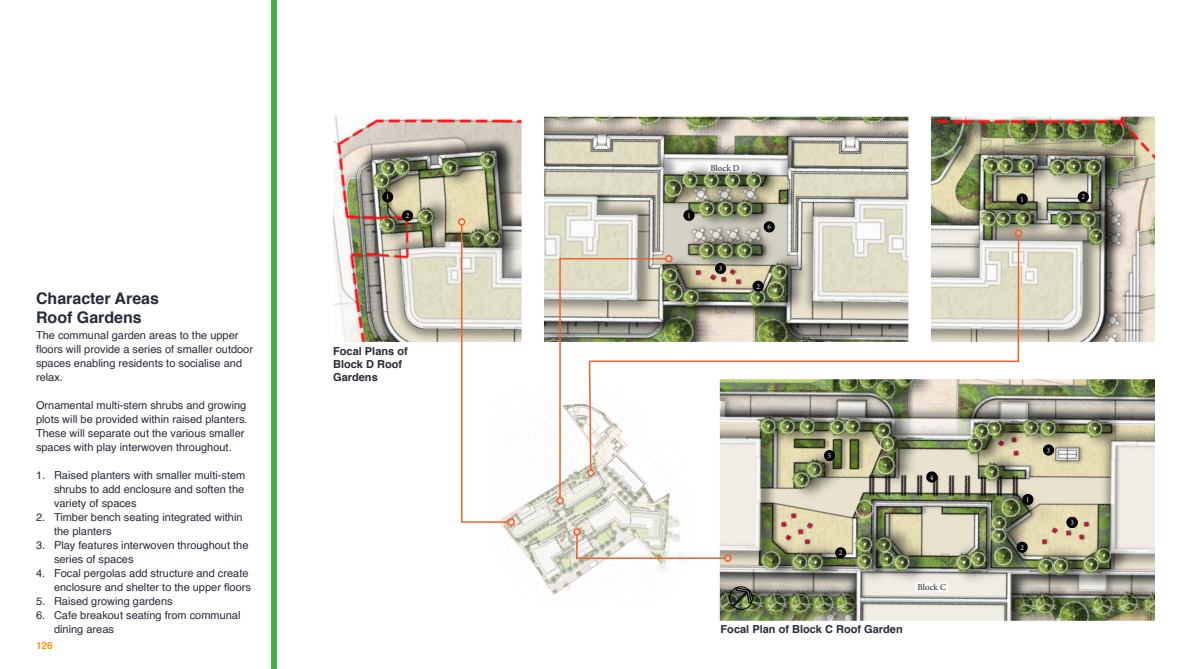
<style>
.page{position:relative;width:1191px;height:669px;background:#fff}
.page>*{position:absolute;margin:0;border:0;box-sizing:border-box;transform-origin:0 0}
.t1{font:700 16px/19.2px "Helvetica";color:#262b39}
.t2{font:11px/14px "Helvetica";color:#262b39}
.t3{font:700 11px/13.2px "Helvetica";color:#262b39}
.t4{font:700 10px "Helvetica";color:#fb9500}
.t5{font:9px "Minion Pro";letter-spacing:-.005em;color:#262b39}
.t6{font:7.5px "Minion Pro";color:#fff}
</style>
<div class="page">
<div style="left:272px;top:0;width:5px;height:669px;background:#41ad49"></div>
<img style="left:501px;top:484px;width:179px;height:111px">
<img style="left:720px;top:379px;width:435px;height:242px">
<img style="left:544px;top:117px;width:364px;height:225px">
<img style="left:333px;top:117px;width:188px;height:225px">
<img style="left:931px;top:117px;width:224px;height:225px">
<svg style="left:728px;top:585px;width:26px;height:25px"></svg>
<div style="left:382px;top:191px;width:11px;height:12px;background:#000;border-radius:50%"></div>
<div style="left:683px;top:210px;width:11px;height:11px;background:#000;border-radius:50%"></div>
<div style="left:1016px;top:193px;width:11px;height:12px;background:#000;border-radius:50%"></div>
<div style="left:1022px;top:494px;width:11px;height:11px;background:#000;border-radius:50%"></div>
<div style="left:402px;top:210px;width:11px;height:11px;background:#000;border-radius:50%"></div>
<div style="left:1077px;top:191px;width:12px;height:12px;background:#000;border-radius:50%"></div>
<div style="left:835px;top:547px;width:11px;height:11px;background:#000;border-radius:50%"></div>
<div style="left:1016px;top:542px;width:11px;height:11px;background:#000;border-radius:50%"></div>
<div style="left:1066px;top:517px;width:11px;height:11px;background:#000;border-radius:50%"></div>
<div style="left:926px;top:471px;width:11px;height:12px;background:#000;border-radius:50%"></div>
<div style="left:763px;top:221px;width:12px;height:11px;background:#000;border-radius:50%"></div>
<svg style="left:575px;top:533px;width:151px;height:27px"></svg>
<div style="left:724px;top:554px;width:7px;height:8px;border:2px solid #f1612c;border-radius:50%"></div>
<div style="left:573px;top:528px;width:8px;height:8px;border:2px solid #f1612c;border-radius:50%"></div>
<img style="left:588px;top:235px;width:432px;height:236px">
<div style="left:1014px;top:229px;width:8px;height:8px;border:2px solid #f1612c;border-radius:50%"></div>
<svg style="left:558px;top:257px;width:109px;height:242px"></svg>
<div style="left:665px;top:255px;width:7px;height:7px;border:2px solid #f1612c;border-radius:50%"></div>
<div style="left:556px;top:497px;width:8px;height:7px;border:2px solid #f1612c;border-radius:50%"></div>
<svg style="left:460px;top:223px;width:50px;height:301px"></svg>
<div style="left:458px;top:218px;width:7px;height:8px;border:2px solid #f1612c;border-radius:50%"></div>
<div style="left:507px;top:518px;width:8px;height:8px;border:2px solid #f1612c;border-radius:50%"></div>
<div style="left:709px;top:162px;width:32px;height:10px;background:#f7f7f7"></div>
<div style="left:915px;top:582px;width:33px;height:10px;background:#f8f7f4"></div>
<div style="left:1043px;top:444px;width:11px;height:12px;background:#000;border-radius:50%"></div>
<h1 class="t1" style="left:36px;top:289px;width:125px">Character Areas<br>Roof Gardens</h1>
<p class="t2" style="left:36px;top:328px;width:219px">The communal garden areas to the upper floors will provide a series of smaller outdoor spaces enabling residents to socialise and relax.</p>
<p class="t2" style="left:36px;top:398px;width:213px">Ornamental multi-stem shrubs and growing plots will be provided within raised planters.<br>These will separate out the various smaller spaces with play interwoven throughout.</p>
<p class="t2" style="left:54px;top:468px;width:193px;text-align:justify;text-indent:-18px">1. Raised planters with smaller multi-stem shrubs to add enclosure and soften the variety of spaces</p>
<p class="t2" style="left:54px;top:510px;width:190px;text-indent:-18px">2. Timber bench seating integrated within the planters</p>
<p class="t2" style="left:54px;top:538px;width:196px;text-indent:-18px">3. Play features interwoven throughout the series of spaces</p>
<p class="t2" style="left:36px;top:566px;width:216px;text-align:right">4. Focal pergolas add structure and create enclosure and shelter to the upper floors</p>
<p class="t2" style="left:36px;top:594px;width:138px">5. Raised growing gardens</p>
<p class="t2" style="left:54px;top:608px;width:188px;text-indent:-18px">6. Cafe breakout seating from communal dining areas</p>
<p class="t4" style="left:36px;top:638px;width:18px">126</p>
<p class="t6" style="left:386px;top:192px;width:4px">1</p>
<p class="t6" style="left:406px;top:211px;width:5px">2</p>
<p class="t3" style="left:333px;top:344px;width:76px">Focal Plans of<br>Block D Roof<br>Gardens</p>
<p class="t6" style="left:687px;top:210px;width:4px">1</p>
<p class="t5" style="left:710px;top:162px;width:31px">Block D</p>
<p class="t6" style="left:719px;top:264px;width:5px">3</p>
<p class="t6" style="left:767px;top:222px;width:5px">6</p>
<p class="t6" style="left:756px;top:281px;width:5px">2</p>
<p class="t6" style="left:828px;top:451px;width:5px">5</p>
<p class="t6" style="left:930px;top:472px;width:5px">4</p>
<p class="t6" style="left:839px;top:548px;width:5px">2</p>
<p class="t3" style="left:720px;top:623px;width:184px">Focal Plan of Block C Roof Garden</p>
<p class="t5" style="left:917px;top:581px;width:30px">Block C</p>
<p class="t6" style="left:1021px;top:194px;width:4px">1</p>
<p class="t6" style="left:1081px;top:192px;width:5px">2</p>
<p class="t6" style="left:1026px;top:495px;width:4px">1</p>
<p class="t6" style="left:1020px;top:542px;width:5px">2</p>
<p class="t6" style="left:1046px;top:445px;width:5px">3</p>
<p class="t6" style="left:1070px;top:518px;width:5px">3</p>
</div>
